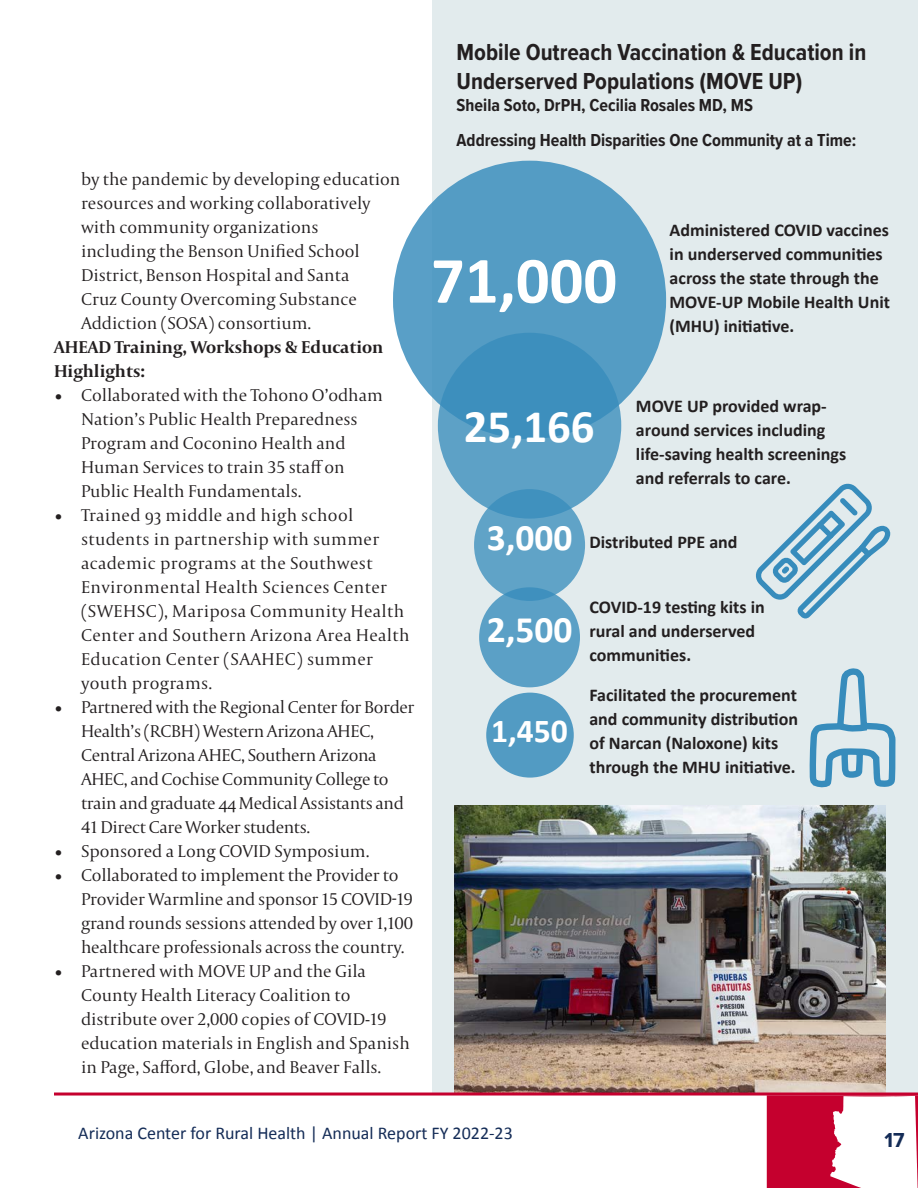
<style>
.page{position:relative;width:918px;height:1188px;background:#fff}
.page>*{position:absolute;margin:0;border:0;box-sizing:border-box;transform-origin:0 0}
.Sidebar{font:700 66.6px "Calibri";color:#fff}
.Sidebar-2{font:700 46.8px "Calibri";color:#fff}
.Sidebar-3{font:700 37.5px "Calibri";color:#fff}
.Sidebar-4{font:700 33.6px "Calibri";color:#fff}
.Sidebar-5{font:700 24px/28.8px "Proxima Nova Cond";color:#231f20}
.t1{font:700 21px "Proxima Nova";color:#142c57}
.t2{font:300 18px/24px "Capitolium 2";color:#231f20}
.Sidebar-6{font:700 18px/24px "Calibri";color:#231f20}
.t3{font:300 18px/24px "Capitolium 2";letter-spacing:.02em;color:#231f20}
.t4{font:300 18px/24px "Capitolium 2";letter-spacing:-.02em;color:#231f20}
.Sidebar-7{font:700 18px "Proxima Nova Cond";color:#231f20}
.t5{font:18px "Calibri";color:#142c57}
.Body_Capitolium{font:700 18px/24px "Capitolium 2";color:#231f20}
</style>
<div class="page">
<div style="left:432px;top:0;width:486px;height:1094px;background:#e2ebed"></div>
<svg style="left:756px;top:483px;width:134px;height:135px"></svg>
<svg style="left:809px;top:668px;width:87px;height:224px"></svg>
<img style="left:454px;top:805px;width:431px;height:287px">
<div style="left:393px;top:161px;width:273px;height:278px;background:#549cc4;border-radius:50%"></div>
<svg style="left:438px;top:333px;width:183px;height:186px;background:#4b97c1"></svg>
<svg style="left:474px;top:489px;width:111px;height:112px;background:#5a9fc5"></svg>
<svg style="left:479px;top:587px;width:101px;height:100px;background:#5a9fc5"></svg>
<div style="left:486px;top:693px;width:88px;height:85px;background:#529bc3;border-radius:50%"></div>
<hr style="left:54px;top:1093px;width:864px;height:3px;background:#c5002e">
<svg style="left:767px;top:1095px;width:151px;height:93px"></svg>
<p class="t2" style="left:81px;top:167px;width:321px">by the pandemic by developing education resources and working collaboratively with community organizations<br>including the Benson Unified School District, Benson Hospital and Santa<br>Cruz County Overcoming Substance Addiction (SOSA) consortium.</p>
<p class="Body_Capitolium" style="left:54px;top:335px;width:331px">AHEAD Training, Workshops &amp; Education<br>Highlights:</p>
<p class="t2" style="left:81px;top:383px;width:304px;text-indent:-27px">• Collaborated with the Tohono O’odham Nation’s Public Health Preparedness Program and Coconino Health and Human Services to train 35 staff on Public Health Fundamentals.</p>
<p class="t3" style="left:81px;top:503px;width:330px;text-indent:-27px">• Trained 93 middle and high school students in partnership with summer academic programs at the Southwest Environmental Health Sciences Center (SWEHSC), Mariposa Community Health Center and Southern Arizona Area Health Education Center (SAAHEC) summer youth programs.</p>
<p class="t4" style="left:81px;top:695px;width:335px;text-indent:-27px">• Partnered with the Regional Center for Border Health’s (RCBH) Western Arizona AHEC, Central Arizona AHEC, Southern Arizona AHEC, and Cochise Community College to train and graduate 44 Medical Assistants and 41 Direct Care Worker students.</p>
<p class="t2" style="left:54px;top:839px;width:317px">• Sponsored a Long COVID Symposium.</p>
<p class="t2" style="left:81px;top:863px;width:334px;text-indent:-27px">• Collaborated to implement the Provider to Provider Warmline and sponsor 15 COVID-19 grand rounds sessions attended by over 1,100 healthcare professionals across the country.</p>
<p class="t2" style="left:81px;top:959px;width:330px;text-indent:-27px">• Partnered with MOVE UP and the Gila County Health Literacy Coalition to distribute over 2,000 copies of COVID-19 education materials in English and Spanish in Page, Safford, Globe, and Beaver Falls.</p>
<p class="Sidebar-5" style="left:457px;top:37px;width:411px">Mobile Outreach Vaccination &amp; Education in<br>Underserved Populations (MOVE UP)</p>
<p class="Sidebar-7" style="left:457px;top:92px;width:298px">Sheila Soto, DrPH, Cecilia Rosales MD, MS</p>
<p class="Sidebar-7" style="left:457px;top:127px;width:401px">Addressing Health Disparities One Community at a Time:</p>
<p class="Sidebar" style="left:431px;top:233px;width:188px">71,000</p>
<p class="Sidebar-6" style="left:670px;top:218px;width:222px">Administered COVID vaccines in underserved communities across the state through the<br>MOVE-UP Mobile Health Unit (MHU) initiative.</p>
<p class="Sidebar-2" style="left:464px;top:393px;width:132px">25,166</p>
<p class="Sidebar-6" style="left:636px;top:393px;width:212px">MOVE UP provided wrap&shy;around services including life-saving health screenings and referrals to care.</p>
<p class="Sidebar-3" style="left:487px;top:511px;width:87px">3,000</p>
<p class="Sidebar-3" style="left:487px;top:603px;width:87px">2,500</p>
<p class="Sidebar-4" style="left:491px;top:708px;width:78px">1,450</p>
<p class="Sidebar-6" style="left:589px;top:530px;width:150px">Distributed PPE and</p>
<p class="Sidebar-6" style="left:589px;top:594px;width:177px">COVID-19 testing kits in rural and underserved communities.</p>
<p class="Sidebar-6" style="left:589px;top:682px;width:210px">Facilitated the procurement and community distribution of Narcan (Naloxone) kits through the MHU initiative.</p>
<p class="t5" style="left:78px;top:1120px;width:436px">Arizona Center for Rural Health | Annual Report FY 2022-23</p>
<p class="t1" style="left:884px;top:1124px;width:22px">17</p>
</div>
